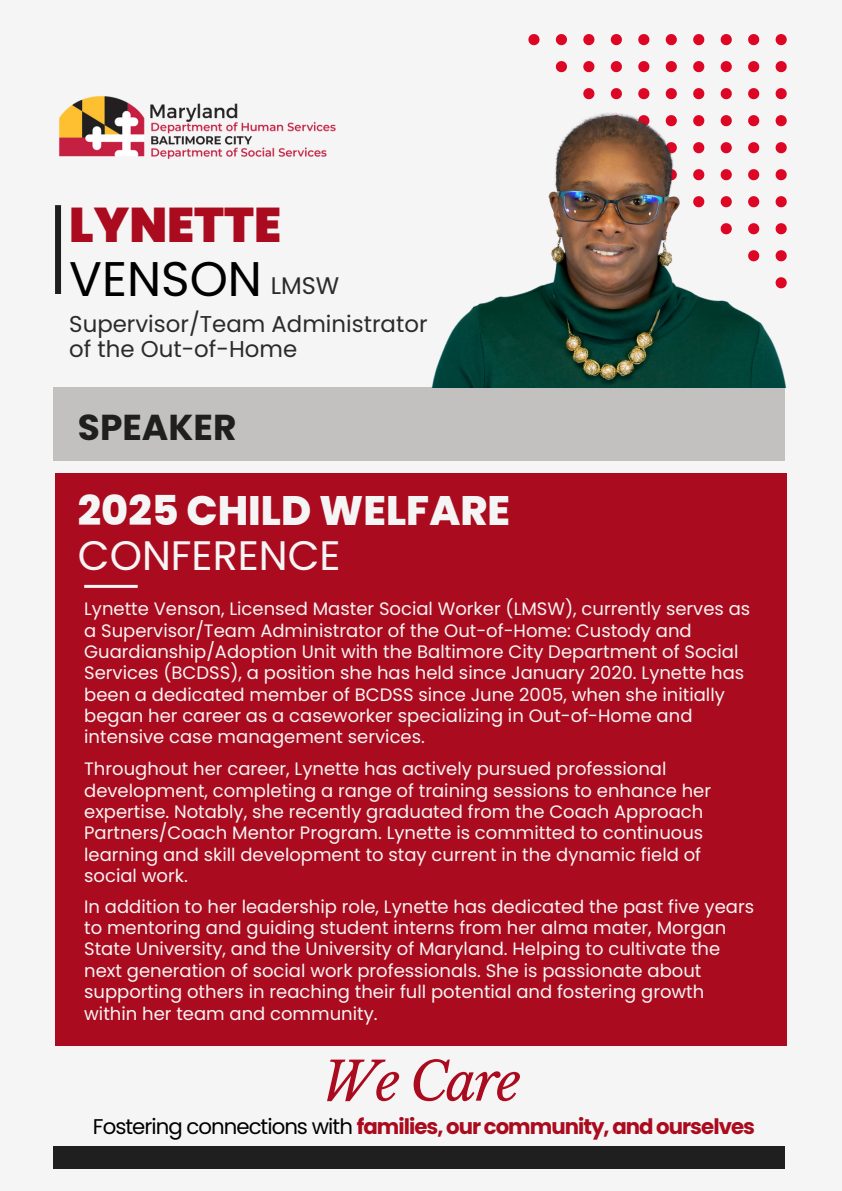
<style>
.page{position:relative;width:842px;height:1191px;background:#fff}
.page>*{position:absolute;margin:0;border:0;box-sizing:border-box;transform-origin:0 0}
.t1{font:italic 53.3px "Libre Baskerville";letter-spacing:-.045em;color:#ab0b1e}
.t2{font:900 48.6px/53.2px "Poppins";color:#ab0b1e}
.t3{font:800 41.1px/44.8px "Poppins";color:#f5f5f5}
.t4{font:700 36px "Poppins";color:#1f1f1f}
.t5{font:24px "Poppins";color:#2b2b2b}
.t6{font:22.9px/25px "Poppins";color:#2b2b2b}
.t7{font:700 21.3px "Poppins";letter-spacing:-.045em;color:#ab0b1e}
.t8{font:18px/21.3px "Poppins";color:#f5f5f5}
.s1{font-weight:400;color:#000}
.s2{font-weight:400}
</style>
<div class="page">
<div style="left:0;top:0;width:842px;height:1190px;background:#f5f5f5"></div>
<div style="left:53px;top:1146px;width:732px;height:22px;background:#1f1f1f"></div>
<div style="left:53px;top:387px;width:732px;height:74px;background:#c2c1bf"></div>
<svg style="left:776px;top:34px;width:10px;height:11px"></svg>
<svg style="left:748px;top:34px;width:11px;height:11px"></svg>
<svg style="left:721px;top:34px;width:11px;height:11px"></svg>
<svg style="left:693px;top:34px;width:11px;height:11px"></svg>
<svg style="left:666px;top:34px;width:11px;height:11px"></svg>
<svg style="left:638px;top:34px;width:11px;height:11px"></svg>
<svg style="left:611px;top:34px;width:11px;height:11px"></svg>
<svg style="left:583px;top:34px;width:11px;height:11px"></svg>
<svg style="left:556px;top:34px;width:11px;height:11px"></svg>
<svg style="left:528px;top:34px;width:11px;height:11px"></svg>
<div style="left:55px;top:473px;width:732px;height:572px;background:#ab0b1e"></div>
<div style="left:55px;top:205px;width:6px;height:89px;background:#1f1f1f"></div>
<img style="left:59px;top:95px;width:277px;height:64px">
<hr style="left:84px;top:585px;width:54px;height:3px;background:#f5f5f5">
<img style="left:431px;top:61px;width:356px;height:326px">
<p class="t2" style="left:69px;top:199px;width:213px">LYNETTE<br><span class="s1">VENSON</span></p>
<p class="t5" style="left:271px;top:269px;width:70px">LMSW</p>
<h1 class="t6" style="left:69px;top:311px;width:360px">Supervisor/Team Administrator of the Out-of-Home</h1>
<p class="t4" style="left:78px;top:402px;width:160px">SPEAKER</p>
<p class="t3" style="left:78px;top:488px;width:434px">2025 CHILD WELFARE<br><span class="s2">CONFERENCE</span></p>
<h6 class="t8" style="left:84px;top:598px;width:668px">Lynette Venson, Licensed Master Social Worker (LMSW), currently serves as a Supervisor/Team Administrator of the Out-of-Home: Custody and Guardianship/Adoption Unit with the Baltimore City Department of Social Services (BCDSS), a position she has held since January 2020. Lynette has been a dedicated member of BCDSS since June 2005, when she initially began her career as a caseworker specializing in Out-of-Home and intensive case management services.</h6>
<h4 class="t8" style="left:84px;top:758px;width:628px">Throughout her career, Lynette has actively pursued professional development, completing a range of training sessions to enhance her expertise. Notably, she recently graduated from the Coach Approach Partners/Coach Mentor Program. Lynette is committed to continuous learning and skill development to stay current in the dynamic field of social work.</h4>
<h3 class="t8" style="left:84px;top:895px;width:671px">In addition to her leadership role, Lynette has dedicated the past five years to mentoring and guiding student interns from her alma mater, Morgan State University, and the University of Maryland. Helping to cultivate the next generation of social work professionals. She is passionate about supporting others in reaching their full potential and fostering growth within her team and community.</h3>
<p class="t1" style="left:321px;top:1048px;width:201px">We Care</p>
<h5 class="t7" style="left:93px;top:1111px;width:663px"><span class="s1">Fostering connections with</span> families, our community, and ourselves</h5>
</div>
